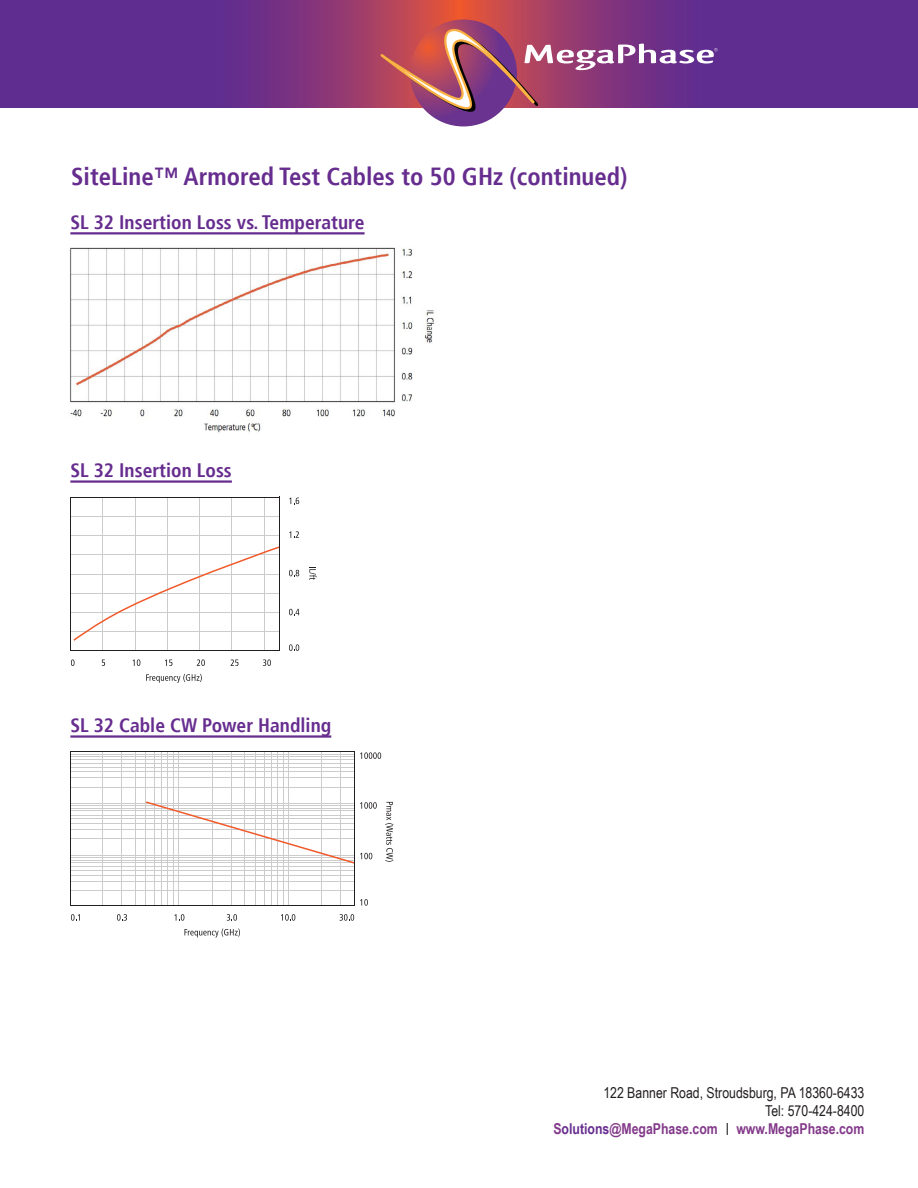
<style>
.page{position:relative;width:918px;height:1188px;background:#fff}
.page>*{position:absolute;margin:0;border:0;box-sizing:border-box;transform-origin:0 0}
.t1{font:700 condensed 24.75px "Frutiger";color:#662d8f}
.t2{font:700 condensed 19.5px "Frutiger";color:#662d8f}
.t3{font:15px "Arial Narrow";color:#231f20}
.t4{font:700 15px "Arial Narrow";color:#833a8a}
.s1{color:#662d8f}
.s2{font-family:"Frutiger";font-weight:400;font-stretch:condensed;font-size:12px;color:#231f20}
</style>
<div class="page">
<div style="left:0;top:0;width:918px;height:107px;background:#5f2d90"></div>
<img style="left:251px;top:0;width:417px;height:107px">
<svg style="left:410px;top:20px;width:107px;height:106px"></svg>
<svg style="left:380px;top:26px;width:338px;height:95px"></svg>
<hr style="left:70px;top:232px;width:295px;height:2px;background:#662d8f">
<hr style="left:70px;top:480px;width:162px;height:3px;background:#662d8f">
<hr style="left:70px;top:735px;width:261px;height:3px;background:#662d8f">
<img style="left:70px;top:247px;width:365px;height:186px">
<hr style="left:103px;top:497px;width:1px;height:153px;background:#cdcccc">
<hr style="left:135px;top:497px;width:1px;height:153px;background:#cdcccc">
<hr style="left:167px;top:497px;width:1px;height:153px;background:#cdcccc">
<hr style="left:199px;top:497px;width:1px;height:153px;background:#cdcccc">
<hr style="left:232px;top:497px;width:1px;height:153px;background:#cdcccc">
<hr style="left:264px;top:497px;width:1px;height:153px;background:#cdcccc">
<hr style="left:70px;top:516px;width:210px;height:1px;background:#cdcccc">
<hr style="left:70px;top:535px;width:210px;height:1px;background:#cdcccc">
<hr style="left:70px;top:574px;width:210px;height:1px;background:#cdcccc">
<hr style="left:70px;top:593px;width:210px;height:1px;background:#cdcccc">
<hr style="left:70px;top:612px;width:210px;height:1px;background:#cdcccc">
<hr style="left:70px;top:631px;width:210px;height:1px;background:#cdcccc">
<hr style="left:70px;top:555px;width:210px;height:1px;background:#cdcccc">
<svg style="left:72px;top:546px;width:207px;height:96px"></svg>
<hr style="left:70px;top:497px;width:210px;height:1px;background:#231f20">
<hr style="left:70px;top:650px;width:210px;height:1px;background:#231f20">
<hr style="left:70px;top:497px;width:1px;height:153px;background:#231f20">
<hr style="left:279px;top:497px;width:1px;height:154px;background:#231f20">
<svg style="left:289px;top:498px;width:10px;height:6px"></svg>
<svg style="left:289px;top:531px;width:10px;height:7px"></svg>
<svg style="left:289px;top:570px;width:10px;height:6px"></svg>
<svg style="left:289px;top:609px;width:10px;height:6px"></svg>
<svg style="left:289px;top:644px;width:10px;height:7px"></svg>
<svg style="left:309px;top:567px;width:7px;height:13px"></svg>
<svg style="left:71px;top:659px;width:4px;height:7px"></svg>
<svg style="left:102px;top:660px;width:3px;height:6px"></svg>
<svg style="left:133px;top:659px;width:7px;height:7px"></svg>
<svg style="left:165px;top:660px;width:7px;height:6px"></svg>
<svg style="left:197px;top:659px;width:8px;height:7px"></svg>
<svg style="left:231px;top:659px;width:8px;height:7px"></svg>
<svg style="left:263px;top:659px;width:8px;height:7px"></svg>
<svg style="left:146px;top:674px;width:56px;height:9px"></svg>
<hr style="left:103px;top:752px;width:1px;height:153px;background:#cdcccc">
<hr style="left:121px;top:752px;width:1px;height:153px;background:#cdcccc">
<hr style="left:135px;top:752px;width:1px;height:153px;background:#cdcccc">
<hr style="left:146px;top:752px;width:1px;height:153px;background:#cdcccc">
<hr style="left:154px;top:752px;width:1px;height:153px;background:#cdcccc">
<hr style="left:161px;top:752px;width:1px;height:153px;background:#cdcccc">
<hr style="left:168px;top:752px;width:1px;height:153px;background:#cdcccc">
<hr style="left:173px;top:752px;width:1px;height:153px;background:#cdcccc">
<hr style="left:178px;top:752px;width:1px;height:153px;background:#cdcccc">
<hr style="left:212px;top:752px;width:1px;height:153px;background:#cdcccc">
<hr style="left:231px;top:752px;width:1px;height:153px;background:#cdcccc">
<hr style="left:245px;top:752px;width:1px;height:153px;background:#cdcccc">
<hr style="left:255px;top:752px;width:1px;height:153px;background:#cdcccc">
<hr style="left:264px;top:752px;width:1px;height:153px;background:#cdcccc">
<hr style="left:271px;top:752px;width:1px;height:153px;background:#cdcccc">
<hr style="left:277px;top:752px;width:1px;height:153px;background:#cdcccc">
<hr style="left:284px;top:752px;width:1px;height:153px;background:#cdcccc">
<hr style="left:288px;top:752px;width:1px;height:153px;background:#cdcccc">
<hr style="left:321px;top:752px;width:1px;height:153px;background:#cdcccc">
<hr style="left:340px;top:752px;width:1px;height:153px;background:#cdcccc">
<hr style="left:70px;top:754px;width:284px;height:1px;background:#cdcccc">
<hr style="left:70px;top:756px;width:284px;height:1px;background:#cdcccc">
<hr style="left:70px;top:759px;width:284px;height:1px;background:#cdcccc">
<hr style="left:70px;top:763px;width:284px;height:1px;background:#cdcccc">
<hr style="left:70px;top:767px;width:284px;height:1px;background:#cdcccc">
<hr style="left:70px;top:772px;width:284px;height:1px;background:#cdcccc">
<hr style="left:70px;top:778px;width:284px;height:1px;background:#cdcccc">
<hr style="left:70px;top:787px;width:284px;height:1px;background:#cdcccc">
<hr style="left:70px;top:803px;width:284px;height:1px;background:#cdcccc">
<hr style="left:70px;top:806px;width:284px;height:1px;background:#cdcccc">
<hr style="left:70px;top:808px;width:284px;height:1px;background:#cdcccc">
<hr style="left:70px;top:811px;width:284px;height:1px;background:#cdcccc">
<hr style="left:70px;top:815px;width:284px;height:1px;background:#cdcccc">
<hr style="left:70px;top:818px;width:284px;height:1px;background:#cdcccc">
<hr style="left:70px;top:823px;width:284px;height:1px;background:#cdcccc">
<hr style="left:70px;top:829px;width:284px;height:1px;background:#cdcccc">
<hr style="left:70px;top:839px;width:284px;height:1px;background:#cdcccc">
<hr style="left:70px;top:855px;width:284px;height:1px;background:#cdcccc">
<hr style="left:70px;top:857px;width:284px;height:1px;background:#cdcccc">
<hr style="left:70px;top:860px;width:284px;height:1px;background:#cdcccc">
<hr style="left:70px;top:863px;width:284px;height:1px;background:#cdcccc">
<hr style="left:70px;top:866px;width:284px;height:1px;background:#cdcccc">
<hr style="left:70px;top:870px;width:284px;height:1px;background:#cdcccc">
<hr style="left:70px;top:875px;width:284px;height:1px;background:#cdcccc">
<hr style="left:70px;top:881px;width:284px;height:1px;background:#cdcccc">
<hr style="left:70px;top:890px;width:284px;height:1px;background:#cdcccc">
<hr style="left:70px;top:752px;width:284px;height:1px;background:#231f20">
<hr style="left:70px;top:905px;width:284px;height:1px;background:#231f20">
<hr style="left:70px;top:752px;width:1px;height:153px;background:#231f20">
<hr style="left:354px;top:752px;width:1px;height:154px;background:#231f20">
<svg style="left:360px;top:752px;width:21px;height:7px"></svg>
<svg style="left:144px;top:800px;width:233px;height:65px"></svg>
<svg style="left:360px;top:899px;width:8px;height:7px"></svg>
<svg style="left:385px;top:802px;width:8px;height:60px"></svg>
<svg style="left:71px;top:914px;width:9px;height:7px"></svg>
<svg style="left:117px;top:914px;width:10px;height:7px"></svg>
<svg style="left:174px;top:914px;width:10px;height:7px"></svg>
<svg style="left:227px;top:914px;width:10px;height:7px"></svg>
<svg style="left:281px;top:914px;width:14px;height:7px"></svg>
<svg style="left:340px;top:914px;width:14px;height:7px"></svg>
<svg style="left:184px;top:928px;width:56px;height:9px"></svg>
<p class="t1" style="left:71px;top:162px;width:558px">SiteLine™ Armored Test Cables to 50 GHz (continued)</p>
<p class="t2" style="left:70px;top:211px;width:296px">SL 32 Insertion Loss vs. Temperature</p>
<p class="t2" style="left:70px;top:459px;width:163px">SL 32 Insertion Loss</p>
<p class="t2" style="left:70px;top:714px;width:262px">SL 32 Cable CW Power Handling</p>
<p class="t3" style="left:603px;top:1081px;width:263px">122 Banner Road, Stroudsburg, PA 18360-6433</p>
<p class="t3" style="left:765px;top:1099px;width:101px">Tel: 570-424-8400</p>
<p class="t4" style="left:553px;top:1117px;width:312px">S<span class="s1">olutions</span>@MegaPhase.com <span class="s2">|</span> www.MegaPhase.com</p>
</div>
